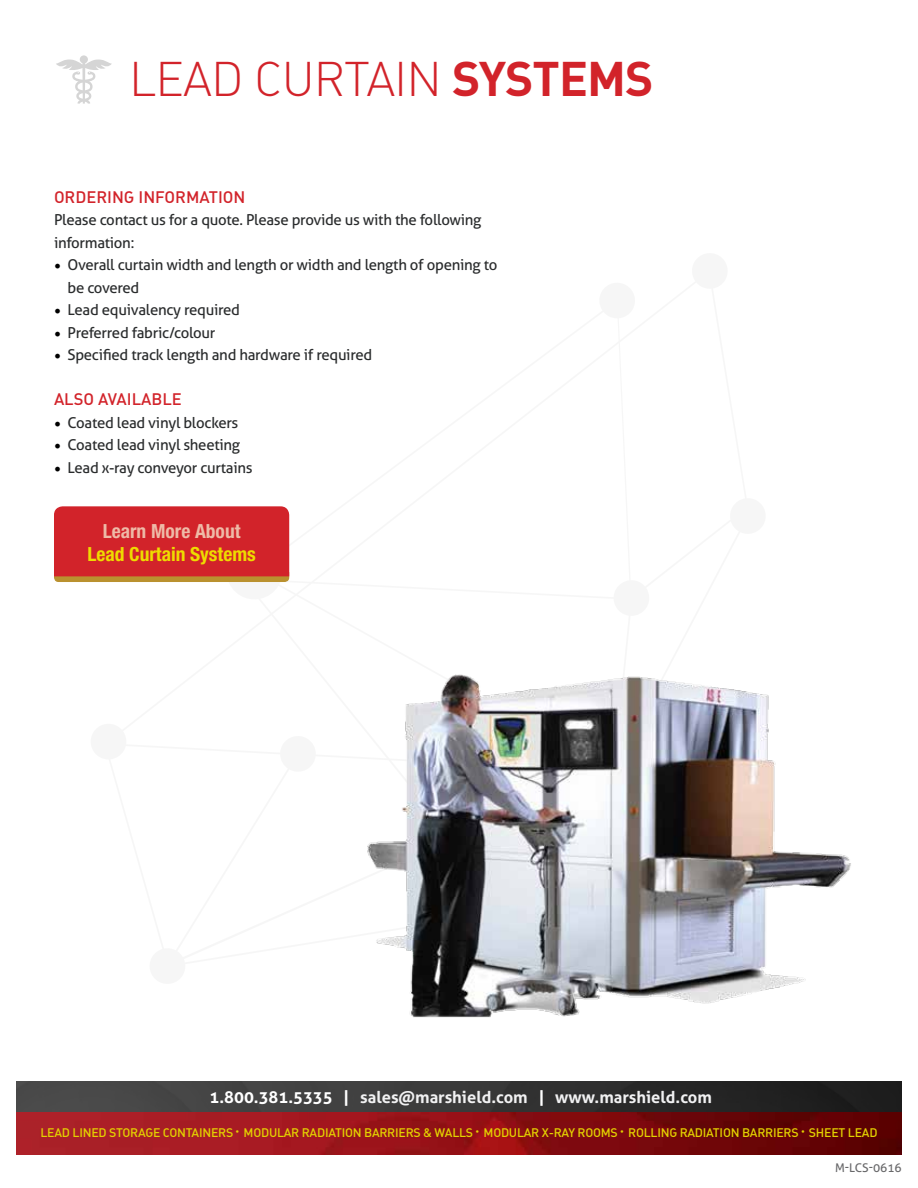
<style>
.page{position:relative;width:918px;height:1188px;background:#fff}
.page>*{position:absolute;margin:0;border:0;box-sizing:border-box;transform-origin:0 0}
.t1{font:48px "DIN Light Alternate";letter-spacing:-.02em;color:#d2232a}
.t2{font:700 condensed 19.5px "Helvetica Neue LT Std";color:#eedc00}
.t3{font:700 condensed 19.5px "Helvetica Neue LT Std";color:#eebaa7}
.t4{font:700 16.5px "Aller";color:#f1f1f2}
.t5{font:16.5px "DIN Medium Alternate";color:#d2232a}
.t6{font:15px/22.5px "Aller";letter-spacing:-.02em;color:#2a2c2d}
.t7{font:12.3px "DIN Medium Alternate";letter-spacing:-.02em;color:#e3d200}
.t8{font:12px "Aller";color:#68686a}
.s1{font-family:"DIN Bold Alternate"}
.s2{font-family:"Minion Pro";font-size:18px;color:#000}
.s3{color:#fff}
</style>
<div class="page">
<img style="left:16px;top:1081px;width:886px;height:31px">
<img style="left:16px;top:1112px;width:886px;height:42px">
<svg style="left:56px;top:55px;width:56px;height:49px"></svg>
<svg style="left:54px;top:506px;width:236px;height:77px;background:#d12f2e"></svg>
<img style="left:367px;top:674px;width:484px;height:343px">
<h1 class="t1" style="left:129px;top:49px;width:526px">LEAD CURTAIN <span class="s1">SYSTEMS</span></h1>
<p class="t5" style="left:54px;top:186px;width:193px">ORDERING INFORMATION</p>
<p class="t6" style="left:54px;top:209px;width:429px">Please contact us for a quote. Please provide us with the following information:</p>
<p class="t6" style="left:68px;top:254px;width:431px;text-indent:-14px"><span class="s2">•</span> Overall curtain width and length or width and length of opening to be covered</p>
<p class="t6" style="left:54px;top:299px;width:187px"><span class="s2">•</span> Lead equivalency required</p>
<p class="t6" style="left:54px;top:321px;width:163px"><span class="s2">•</span> Preferred fabric/colour</p>
<p class="t6" style="left:54px;top:344px;width:320px"><span class="s2">•</span> Specified track length and hardware if required</p>
<p class="t5" style="left:54px;top:389px;width:129px">ALSO AVAILABLE</p>
<p class="t6" style="left:54px;top:411px;width:186px"><span class="s2">•</span> Coated lead vinyl blockers</p>
<p class="t6" style="left:54px;top:434px;width:188px"><span class="s2">•</span> Coated lead vinyl sheeting</p>
<p class="t6" style="left:54px;top:456px;width:200px"><span class="s2">•</span> Lead x-ray conveyor curtains</p>
<h2 class="t3" style="left:103px;top:519px;width:139px">Learn More About</h2>
<h2 class="t2" style="left:87px;top:543px;width:170px">Lead Curtain Systems</h2>
<p class="t4" style="left:210px;top:1087px;width:504px"><span class="s3">1.800.381.5335 |</span> sales@marshield.com <span class="s3">|</span> www.marshield.com</p>
<p class="t7" style="left:40px;top:1124px;width:839px">LEAD LINED STORAGE CONTAINERS <sup>•</sup> MODULAR RADIATION BARRIERS &amp; WALLS <sup>•</sup> MODULAR X-RAY ROOMS <sup>•</sup> ROLLING RADIATION BARRIERS <sup>•</sup> SHEET LEAD</p>
<p class="t8" style="left:835px;top:1160px;width:68px">M-LCS-0616</p>
</div>
